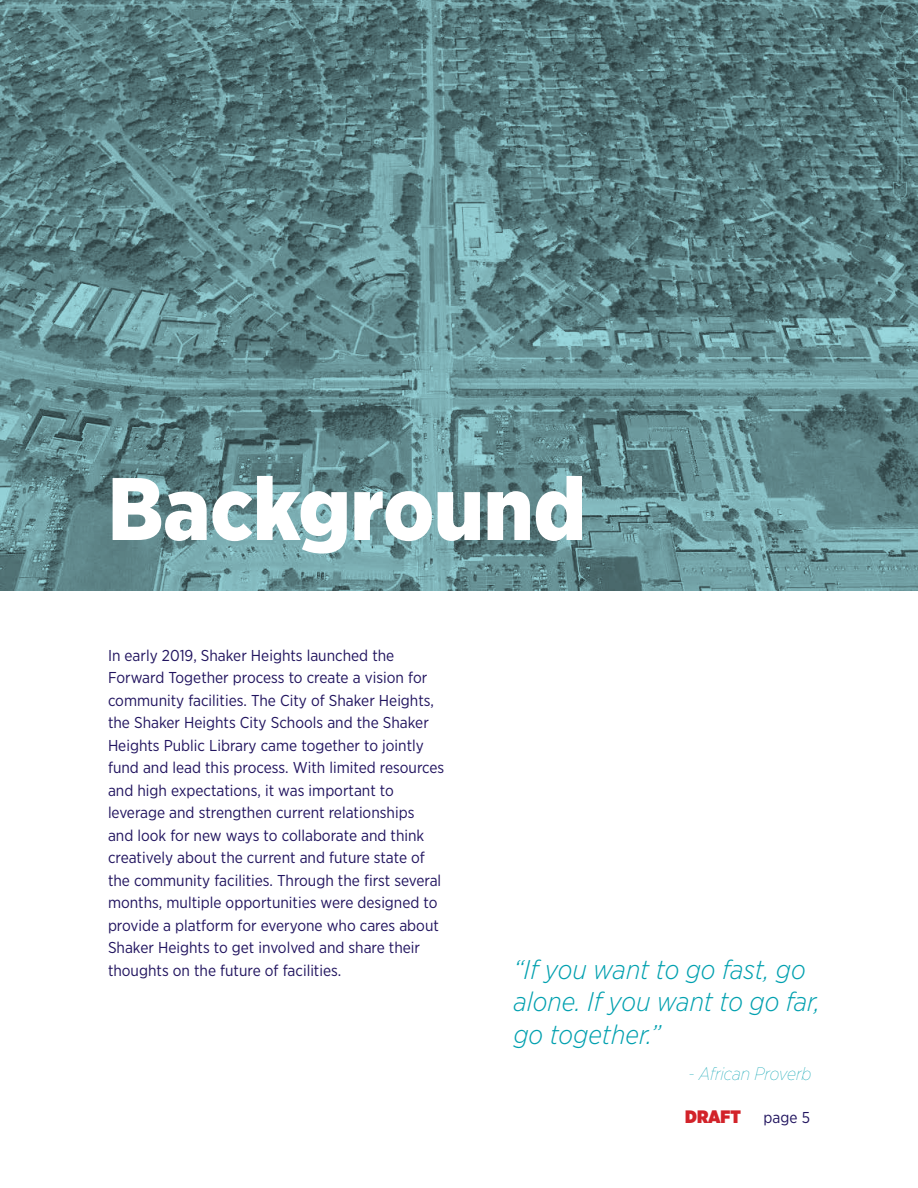
<style>
.page{position:relative;width:918px;height:1188px;background:#fff}
.page>*{position:absolute;margin:0;border:0;box-sizing:border-box;transform-origin:0 0}
.t1{font:900 88.5px "Gotham Narrow";color:#fff}
.t2{font:italic 300 27px/32.4px "Gotham Narrow";color:#00a0af}
.t3{font:italic 100 18px "Gotham Narrow";color:#00a0af}
.t4{font:900 18px "Gotham Narrow";color:#d2232a}
.t5{font:15.75px/22.5px "Gotham Narrow";color:#21145f}
</style>
<div class="page">
<svg style="left:0;top:0;width:918px;height:591px;background:#5f878b"></svg>
<h1 class="t1" style="left:108px;top:450px;width:479px">Background</h1>
<p class="t5" style="left:108px;top:643px;width:338px">In early 2019, Shaker Heights launched the Forward Together process to create a vision for community facilities. The City of Shaker Heights, the Shaker Heights City Schools and the Shaker Heights Public Library came together to jointly fund and lead this process. With limited resources and high expectations, it was important to leverage and strengthen current relationships<br>and look for new ways to collaborate and think creatively about the current and future state of the community facilities. Through the first several months, multiple opportunities were designed to provide a platform for everyone who cares about Shaker Heights to get involved and share their thoughts on the future of facilities.</p>
<h2 class="t2" style="left:514px;top:953px;width:308px">“If you want to go fast, go alone. If you want to go far, go together.”</h2>
<p class="t3" style="left:688px;top:1063px;width:124px">- African Proverb</p>
<p class="t4" style="left:685px;top:1104px;width:57px">DRAFT</p>
<p class="t5" style="left:764px;top:1105px;width:48px">page 5</p>
</div>
